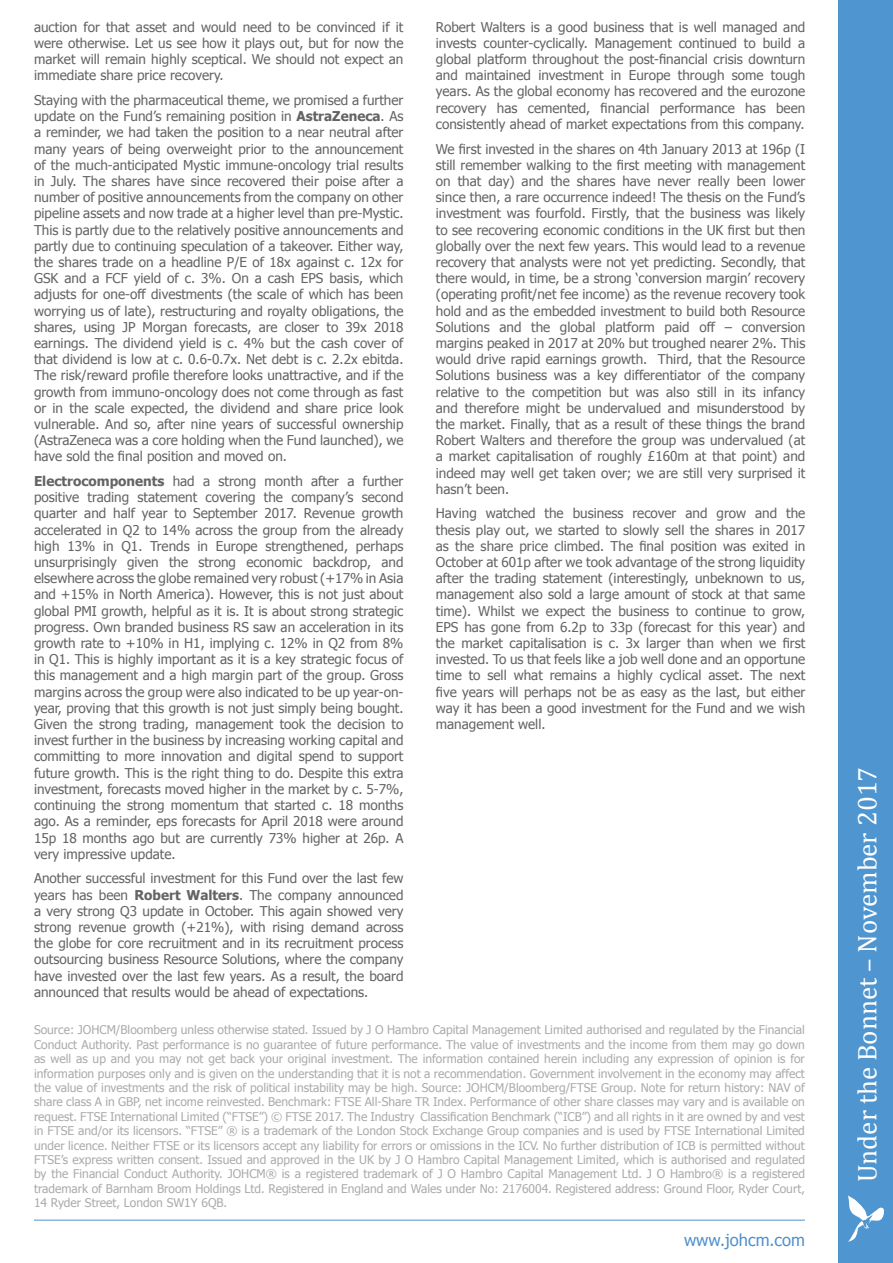
<style>
.page{position:relative;width:893px;height:1263px;background:#fff}
.page>*{position:absolute;margin:0;border:0;box-sizing:border-box;transform-origin:0 0}
.t1{font:27px "Cambria";color:#fff}
.t2{font:16.5px "Tahoma";color:#4f91cd}
.t3{font:13.5px/16.2px "Tahoma";color:#646464;text-align:justify}
.t4{font:12px/14.4px "Tahoma";color:#acabaa;text-align:justify}
.s1{font-weight:700}
</style>
<div class="page">
<div style="left:839px;top:0;width:54px;height:1263px;background:#4f95d0"></div>
<svg style="left:848px;top:1195px;width:37px;height:47px"></svg>
<hr style="left:34px;top:1220px;width:771px;height:1px;background:#4f91cd">
<p class="t3" style="left:34px;top:18px;width:371px">auction for that asset and would need to be convinced if it were otherwise. Let us see how it plays out, but for now the market will remain highly sceptical. We should not expect an immediate share price recovery.</p>
<p class="t3" style="left:34px;top:91px;width:371px">Staying with the pharmaceutical theme, we promised a further update on the Fund’s remaining position in <span class="s1">AstraZeneca</span>. As a reminder, we had taken the position to a near neutral after many years of being overweight prior to the announcement of the much-anticipated Mystic immune-oncology trial results in July. The shares have since recovered their poise after a number of positive announcements from the company on other pipeline assets and now trade at a higher level than pre-Mystic.<br>This is partly due to the relatively positive announcements and partly due to continuing speculation of a takeover. Either way, the shares trade on a headline P/E of 18x against c. 12x for GSK and a FCF yield of c. 3%. On a cash EPS basis, which adjusts for one-off divestments (the scale of which has been worrying us of late), restructuring and royalty obligations, the shares, using JP Morgan forecasts, are closer to 39x 2018 earnings. The dividend yield is c. 4% but the cash cover of that dividend is low at c. 0.6-0.7x. Net debt is c. 2.2x ebitda.<br>The risk/reward profile therefore looks unattractive, and if the growth from immuno-oncology does not come through as fast or in the scale expected, the dividend and share price look vulnerable. And so, after nine years of successful ownership (AstraZeneca was a core holding when the Fund launched), we have sold the final position and moved on.</p>
<p class="t3" style="left:34px;top:472px;width:371px"><span class="s1">Electrocomponents</span> had a strong month after a further positive trading statement covering the company’s second quarter and half year to September 2017. Revenue growth accelerated in Q2 to 14% across the group from the already high 13% in Q1. Trends in Europe strengthened, perhaps unsurprisingly given the strong economic backdrop, and elsewhere across the globe remained very robust (+17% in Asia and +15% in North America). However, this is not just about global PMI growth, helpful as it is. It is about strong strategic progress. Own branded business RS saw an acceleration in its growth rate to +10% in H1, implying c. 12% in Q2 from 8% in Q1. This is highly important as it is a key strategic focus of this management and a high margin part of the group. Gross margins across the group were also indicated to be up year-on&shy;year, proving that this growth is not just simply being bought.<br>Given the strong trading, management took the decision to invest further in the business by increasing working capital and committing to more innovation and digital spend to support future growth. This is the right thing to do. Despite this extra investment, forecasts moved higher in the market by c. 5-7%, continuing the strong momentum that started c. 18 months ago. As a reminder, eps forecasts for April 2018 were around 15p 18 months ago but are currently 73% higher at 26p. A very impressive update.</p>
<p class="t3" style="left:34px;top:870px;width:371px">Another successful investment for this Fund over the last few years has been <span class="s1">Robert Walters</span>. The company announced a very strong Q3 update in October. This again showed very strong revenue growth (+21%), with rising demand across the globe for core recruitment and in its recruitment process outsourcing business Resource Solutions, where the company have invested over the last few years. As a result, the board announced that results would be ahead of expectations.</p>
<p class="t3" style="left:436px;top:18px;width:371px">Robert Walters is a good business that is well managed and invests counter-cyclically. Management continued to build a global platform throughout the post-financial crisis downturn and maintained investment in Europe through some tough years. As the global economy has recovered and the eurozone recovery has cemented, financial performance has been consistently ahead of market expectations from this company.</p>
<p class="t3" style="left:436px;top:140px;width:371px">We first invested in the shares on 4th January 2013 at 196p (I still remember walking to the first meeting with management on that day) and the shares have never really been lower since then, a rare occurrence indeed! The thesis on the Fund’s investment was fourfold. Firstly, that the business was likely to see recovering economic conditions in the UK first but then globally over the next few years. This would lead to a revenue recovery that analysts were not yet predicting. Secondly, that there would, in time, be a strong ‘conversion margin’ recovery (operating profit/net fee income) as the revenue recovery took hold and as the embedded investment to build both Resource Solutions and the global platform paid off – conversion margins peaked in 2017 at 20% but troughed nearer 2%. This would drive rapid earnings growth. Third, that the Resource Solutions business was a key differentiator of the company relative to the competition but was also still in its infancy and therefore might be undervalued and misunderstood by the market. Finally, that as a result of these things the brand Robert Walters and therefore the group was undervalued (at a market capitalisation of roughly £160m at that point) and indeed may well get taken over; we are still very surprised it hasn’t been.</p>
<p class="t3" style="left:436px;top:505px;width:371px">Having watched the business recover and grow and the thesis play out, we started to slowly sell the shares in 2017 as the share price climbed. The final position was exited in October at 601p after we took advantage of the strong liquidity after the trading statement (interestingly, unbeknown to us, management also sold a large amount of stock at that same time). Whilst we expect the business to continue to grow, EPS has gone from 6.2p to 33p (forecast for this year) and the market capitalisation is c. 3x larger than when we first invested. To us that feels like a job well done and an opportune time to sell what remains a highly cyclical asset. The next five years will perhaps not be as easy as the last, but either way it has been a good investment for the Fund and we wish management well.</p>
<p class="t4" style="left:34px;top:1022px;width:772px">Source: JOHCM/Bloomberg unless otherwise stated. Issued by J O Hambro Capital Management Limited authorised and regulated by the Financial Conduct Authority. Past performance is no guarantee of future performance. The value of investments and the income from them may go down as well as up and you may not get back your original investment. The information contained herein including any expression of opinion is for information purposes only and is given on the understanding that it is not a recommendation. Government involvement in the economy may affect the value of investments and the risk of political instability may be high. Source: JOHCM/Bloomberg/FTSE Group. Note for return history: NAV of share class A in GBP, net income reinvested. Benchmark: FTSE All-Share TR Index. Performance of other share classes may vary and is available on request. FTSE International Limited (“FTSE”) © FTSE 2017. The Industry Classification Benchmark (“ICB”) and all rights in it are owned by and vest in FTSE and/or its licensors. “FTSE” ® is a trademark of the London Stock Exchange Group companies and is used by FTSE International Limited under licence. Neither FTSE or its licensors accept any liability for errors or omissions in the ICV. No further distribution of ICB is permitted without FTSE’s express written consent. Issued and approved in the UK by J O Hambro Capital Management Limited, which is authorised and regulated by the Financial Conduct Authority. JOHCM® is a registered trademark of J O Hambro Capital Management Ltd. J O Hambro® is a registered trademark of Barnham Broom Holdings Ltd. Registered in England and Wales under No: 2176004. Registered address: Ground Floor, Ryder Court, 14 Ryder Street, London SW1Y 6QB.</p>
<p class="t2" style="left:684px;top:1229px;width:122px">www.johcm.com</p>
<h1 class="t1" style="left:851px;top:1182px;width:417px;rotate:-90deg">Under the Bonnet – November 2017</h1>
</div>
